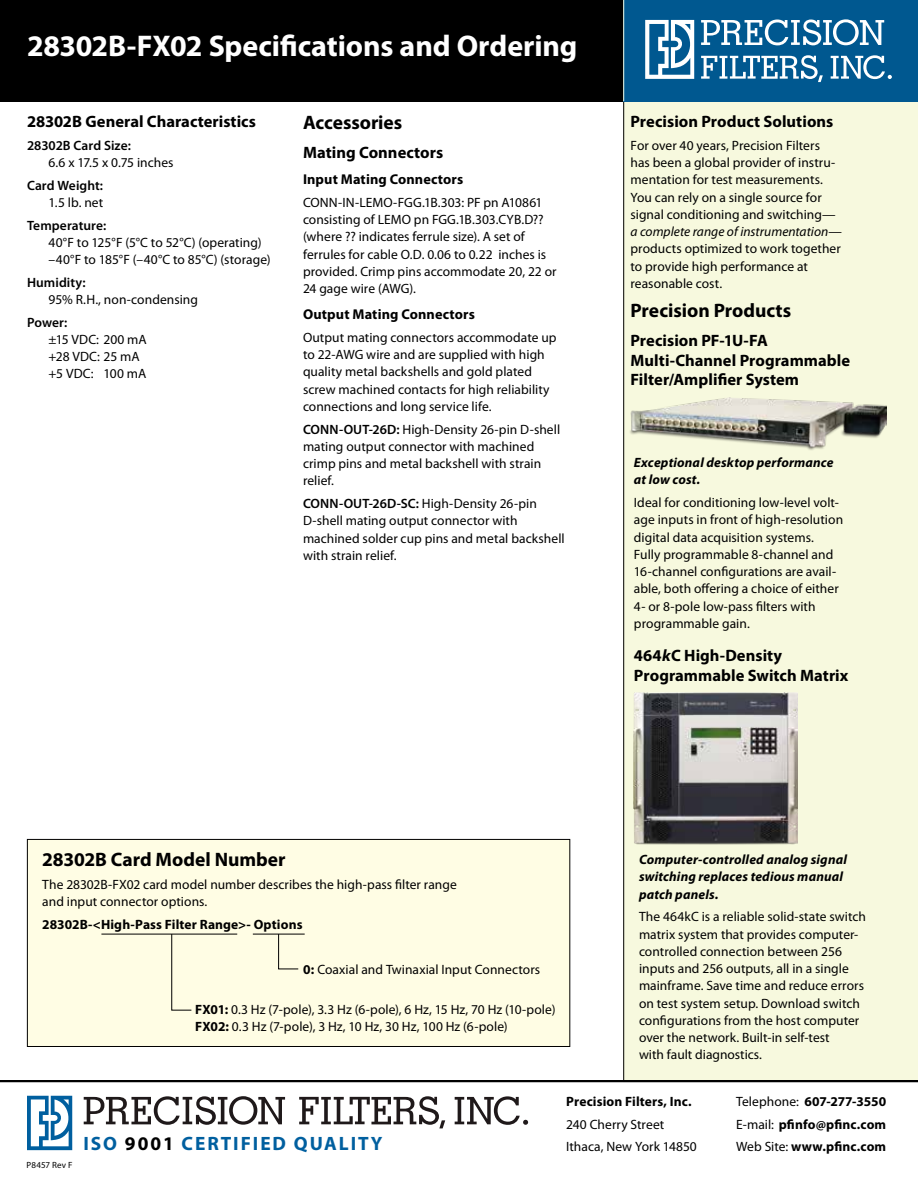
<style>
.page{position:relative;width:918px;height:1188px;background:#fff}
.page>*{position:absolute;margin:0;border:0;box-sizing:border-box;transform-origin:0 0}
.t1{font:700 30px "Myriad Pro";letter-spacing:-.005em;color:#fff}
.t2{font:700 19.5px "Myriad Pro";color:#000}
.t3{font:700 19.35px "Myriad Pro";letter-spacing:.1em;color:#005f9f}
.t4{font:700 16.5px/19.8px "Myriad Pro";color:#000}
.t5{font:700 14.25px "Myriad Pro";letter-spacing:.01em;color:#000}
.t6{font:13.5px/17.2px "Myriad Pro";letter-spacing:.005em;color:#000}
.t7{font:700 13.5px/22.6px "Myriad Pro";letter-spacing:.01em;color:#000;text-align:justify}
.t8{font:italic 700 13.5px/17.2px "Myriad Pro";letter-spacing:.01em;color:#000}
.t9{font:600 13.5px "Myriad Pro";letter-spacing:.005em;color:#000}
.t10{font:9px "Myriad Pro";letter-spacing:.01em;color:#000}
.s1{font-weight:600}
.s2{font-style:italic}
.s3{font-weight:700}
.s4{color:#000}
.s5{font-weight:400}
</style>
<div class="page">
<div style="left:623px;top:101px;width:295px;height:979px;background:#f7f9de"></div>
<img style="left:629px;top:398px;width:257px;height:52px">
<img style="left:633px;top:693px;width:165px;height:151px">
<svg style="left:27px;top:1096px;width:46px;height:54px"></svg>
<svg style="left:299px;top:1096px;width:146px;height:32px"></svg>
<svg style="left:84px;top:1096px;width:201px;height:29px"></svg>
<svg style="left:455px;top:1096px;width:73px;height:29px"></svg>
<hr style="left:0;top:1080px;width:918px;height:2px;background:#000">
<div style="left:27px;top:839px;width:543px;height:207px;background:#fffde4"></div>
<div style="left:27px;top:839px;width:543px;height:208px;border:1px solid #000"></div>
<hr style="left:101px;top:934px;width:136px;height:1px;background:#000">
<svg style="left:171px;top:933px;width:21px;height:78px"></svg>
<svg style="left:278px;top:933px;width:21px;height:37px"></svg>
<hr style="left:253px;top:934px;width:52px;height:1px;background:#000">
<div style="left:0;top:0;width:636px;height:101px;background:#000"></div>
<div style="left:624px;top:0;width:294px;height:101px;background:#005890"></div>
<hr style="left:623px;top:0;width:1px;height:101px;background:#f7f9de">
<svg style="left:701px;top:19px;width:183px;height:26px"></svg>
<svg style="left:701px;top:55px;width:122px;height:27px"></svg>
<svg style="left:831px;top:55px;width:61px;height:24px"></svg>
<svg style="left:645px;top:20px;width:50px;height:59px"></svg>
<h1 class="t1" style="left:27px;top:26px;width:552px">28302B-FX02 Specifications and Ordering</h1>
<p class="t4" style="left:27px;top:111px;width:231px">28302B General Characteristics</p>
<p class="t9" style="left:27px;top:137px;width:105px">28302B Card Size:</p>
<p class="t6" style="left:49px;top:154px;width:127px">6.6 x 17.5 x 0.75 inches</p>
<p class="t9" style="left:27px;top:177px;width:78px">Card Weight:</p>
<p class="t6" style="left:49px;top:194px;width:56px">1.5 lb. net</p>
<p class="t9" style="left:27px;top:217px;width:81px">Temperature:</p>
<p class="t6" style="left:49px;top:234px;width:224px">40°F to 125°F (5°C to 52°C) (operating) –40°F to 185°F (–40°C to 85°C) (storage)</p>
<p class="t9" style="left:27px;top:274px;width:60px">Humidity:</p>
<p class="t6" style="left:49px;top:291px;width:151px">95% R.H., non-condensing</p>
<p class="t9" style="left:27px;top:314px;width:42px">Power:</p>
<p class="t6" style="left:49px;top:331px;width:100px">±15 VDC: 200 mA +28 VDC: 25 mA +5 VDC: 100 mA</p>
<h2 class="t2" style="left:303px;top:110px;width:101px">Accessories</h2>
<p class="t4" style="left:303px;top:142px;width:142px">Mating Connectors</p>
<p class="t5" style="left:303px;top:170px;width:162px">Input Mating Connectors</p>
<p class="t6" style="left:303px;top:194px;width:255px">CONN-IN-LEMO-FGG.1B.303: PF pn A10861 consisting of LEMO pn FGG.1B.303.CYB.D?? (where ?? indicates ferrule size). A set of ferrules for cable O.D. 0.06 to 0.22 inches is provided. Crimp pins accommodate 20, 22 or 24 gage wire (AWG).</p>
<p class="t5" style="left:303px;top:305px;width:173px">Output Mating Connectors</p>
<p class="t6" style="left:303px;top:329px;width:255px">Output mating connectors accommodate up to 22-AWG wire and are supplied with high quality metal backshells and gold plated screw machined contacts for high reliability connections and long service life.</p>
<p class="t6" style="left:303px;top:420px;width:259px"><span class="s1">CONN-OUT-26D:</span> High-Density 26-pin D-shell mating output connector with machined crimp pins and metal backshell with strain relief.</p>
<p class="t6" style="left:303px;top:495px;width:263px"><span class="s1">CONN-OUT-26D-SC:</span> High-Density 26-pin D-shell mating output connector with machined solder cup pins and metal backshell with strain relief.</p>
<p class="t4" style="left:631px;top:111px;width:204px">Precision Product Solutions</p>
<p class="t6" style="left:631px;top:136px;width:213px">For over 40 years, Precision Filters has been a global provider of instru&shy;mentation for test measurements.<br>You can rely on a single source for signal conditioning and switching— <span class="s2">a complete range of instrumentation</span>— products optimized to work together to provide high performance at reasonable cost.</p>
<h2 class="t2" style="left:631px;top:298px;width:162px">Precision Products</h2>
<p class="t4" style="left:631px;top:330px;width:221px">Precision PF-1U-FA<br>Multi-Channel Programmable<br>Filter/Amplifier System</p>
<p class="t8" style="left:634px;top:454px;width:201px">Exceptional desktop performance at low cost.</p>
<p class="t6" style="left:634px;top:494px;width:211px">Ideal for conditioning low-level volt&shy;age inputs in front of high-resolution digital data acquisition systems.<br>Fully programmable 8-channel and 16-channel configurations are avail&shy;able, both offering a choice of either 4- or 8-pole low-pass filters with programmable gain.</p>
<p class="t4" style="left:634px;top:645px;width:216px">464<span class="s2">k</span>C High-Density<br>Programmable Switch Matrix</p>
<h2 class="t2" style="left:42px;top:847px;width:245px">28302B Card Model Number</h2>
<p class="t6" style="left:42px;top:875px;width:416px">The 28302B-FX02 card model number describes the high-pass filter range and input connector options.</p>
<p class="t7" style="left:42px;top:912px;width:262px">28302B-&lt;High-Pass Filter Range&gt;- Options</p>
<p class="t6" style="left:303px;top:961px;width:239px"><span class="s3">0:</span> Coaxial and Twinaxial Input Connectors</p>
<p class="t6" style="left:195px;top:1001px;width:362px"><span class="s3">FX01:</span> 0.3 Hz (7-pole), 3.3 Hz (6-pole), 6 Hz, 15 Hz, 70 Hz (10-pole)<br><span class="s3">FX02:</span> 0.3 Hz (7-pole), 3 Hz, 10 Hz, 30 Hz, 100 Hz (6-pole)</p>
<p class="t8" style="left:639px;top:851px;width:210px">Computer-controlled analog signal switching replaces tedious manual patch panels.</p>
<p class="t6" style="left:639px;top:908px;width:229px">The 464kC is a reliable solid-state switch matrix system that provides computer&shy;controlled connection between 256 inputs and 256 outputs, all in a single mainframe. Save time and reduce errors on test system setup. Download switch configurations from the host computer over the network. Built-in self-test<br>with fault diagnostics.</p>
<p class="t10" style="left:27px;top:1159px;width:47px">P8457 Rev F</p>
<h3 class="t3" style="left:83px;top:1131px;width:301px">ISO <span class="s4">9001</span> CERTIFIED QUALITY</h3>
<p class="t7" style="left:566px;top:1090px;width:127px">Precision Filters, Inc.</p>
<p class="t6" style="left:566px;top:1112px;width:132px;line-height:22.6px">240 Cherry Street<br>Ithaca, New York 14850</p>
<p class="t7" style="left:736px;top:1090px;width:152px"><span class="s5">Telephone:</span> 607-277-3550<br><span class="s5">E-mail:</span> pfinfo@pfinc.com <span class="s5">Web Site:</span> www.pfinc.com</p>
</div>
